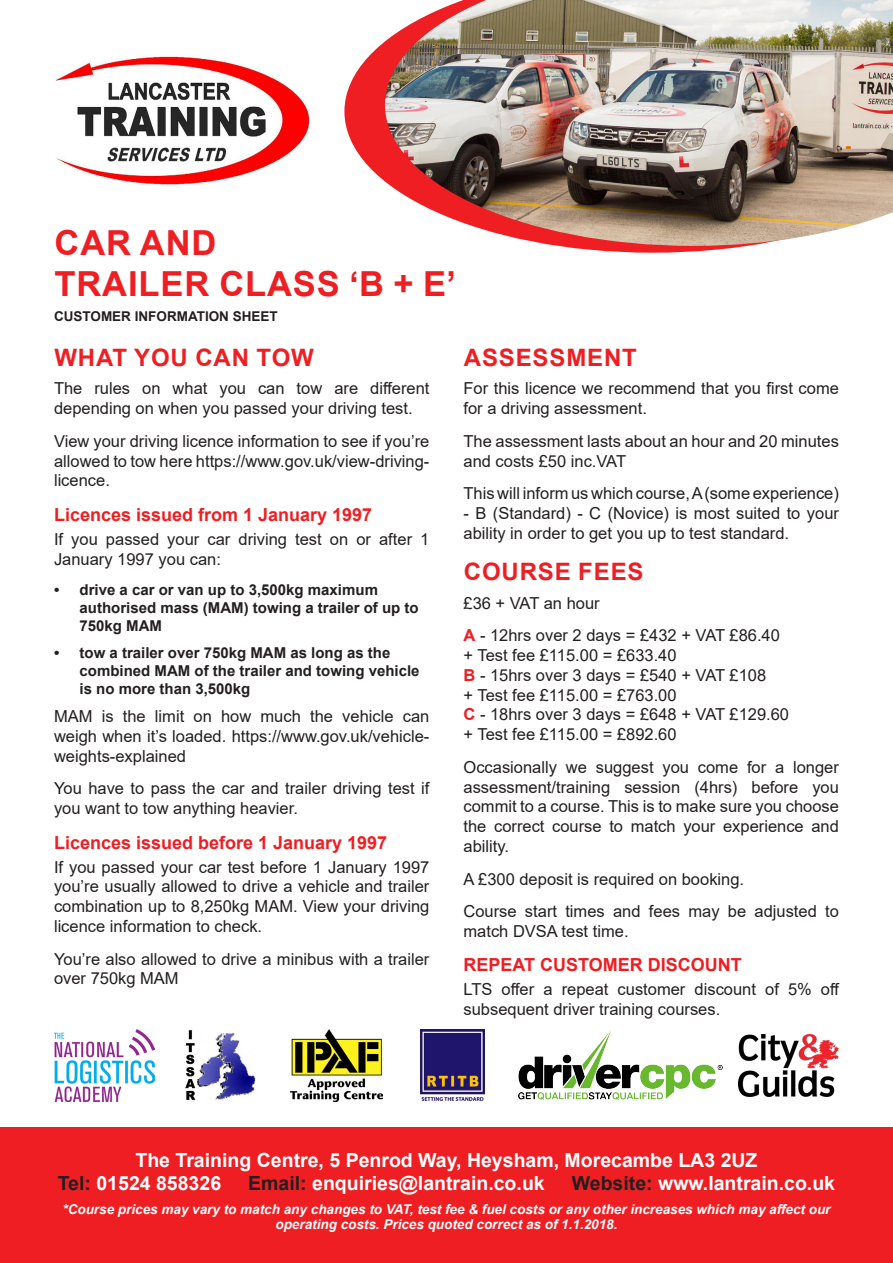
<style>
.page{position:relative;width:893px;height:1263px;background:#fff}
.page>*{position:absolute;margin:0;border:0;box-sizing:border-box;transform-origin:0 0}
.Course_Title{font:700 34.5px/41.4px "Arial";letter-spacing:.025em;color:#ee1e23}
.Red_Sub{font:700 24px "Arial";letter-spacing:.035em;color:#ee1e23}
.t1{font:700 19.5px/23.4px "Arial";color:#fff}
.Module_Box_Title{font:700 18px "Arial";color:#ee1e23}
.Body_Copy_Just{font:16.5px/19.8px "Arial";color:#231f20}
.Body_Copy_List{font:700 15px/18px "Arial";color:#231f20}
.t2{font:italic 700 13.5px/15px "Arial";color:#fff;text-align:center}
.Info_Sheet{font:700 13.5px "Arial";color:#231f20}
.s1{font-weight:700;color:#ee1e23}
.s2{color:#231f20}
</style>
<div class="page">
<div style="left:0;top:1127px;width:893px;height:136px;background:#ee1e23"></div>
<img style="left:54px;top:1029px;width:101px;height:72px">
<img style="left:185px;top:1030px;width:71px;height:71px">
<img style="left:291px;top:1029px;width:91px;height:72px">
<img style="left:420px;top:1029px;width:65px;height:72px">
<img style="left:518px;top:1031px;width:205px;height:68px">
<img style="left:738px;top:1034px;width:101px;height:62px">
<svg style="left:344px;top:41px;width:402px;height:212px"></svg>
<img style="left:55px;top:56px;width:254px;height:129px">
<img style="left:385px;top:0;width:508px;height:246px">
<p class="Course_Title" style="left:55px;top:222px;width:403px">CAR AND<br>TRAILER CLASS ‘B + E’</p>
<p class="Info_Sheet" style="left:54px;top:307px;width:225px">CUSTOMER INFORMATION SHEET</p>
<p class="Red_Sub" style="left:54px;top:341px;width:261px">WHAT YOU CAN TOW</p>
<p class="Body_Copy_Just" style="left:54px;top:379px;width:377px">The rules on what you can tow are different depending on when you passed your driving test.</p>
<p class="Body_Copy_Just" style="left:54px;top:431px;width:377px;text-align:justify">View your driving licence information to see if you’re allowed to tow here https://www.gov.uk/view-driving&shy;licence.</p>
<p class="Module_Box_Title" style="left:54px;top:502px;width:320px">Licences issued from 1 January 1997</p>
<p class="Body_Copy_Just" style="left:54px;top:529px;width:377px">If you passed your car driving test on or after 1<br>January 1997 you can:</p>
<p class="Body_Copy_List" style="left:80px;top:581px;width:341px;text-indent:-26px">• drive a car or van up to 3,500kg maximum authorised mass (MAM) towing a trailer of up to<br>750kg MAM</p>
<p class="Body_Copy_List" style="left:80px;top:644px;width:342px;text-indent:-26px">• tow a trailer over 750kg MAM as long as the combined MAM of the trailer and towing vehicle is no more than 3,500kg</p>
<p class="Body_Copy_Just" style="left:54px;top:706px;width:377px;text-align:justify">MAM is the limit on how much the vehicle can weigh when it’s loaded. https://www.gov.uk/vehicle&shy;weights-explained</p>
<p class="Body_Copy_Just" style="left:54px;top:779px;width:377px">You have to pass the car and trailer driving test if you want to tow anything heavier.</p>
<p class="Module_Box_Title" style="left:54px;top:829px;width:335px">Licences issued before 1 January 1997</p>
<p class="Body_Copy_Just" style="left:54px;top:857px;width:377px;text-align:justify">If you passed your car test before 1 January 1997 you’re usually allowed to drive a vehicle and trailer combination up to 8,250kg MAM. View your driving licence information to check.</p>
<p class="Body_Copy_Just" style="left:54px;top:949px;width:377px">You’re also allowed to drive a minibus with a trailer over 750kg MAM</p>
<p class="Red_Sub" style="left:464px;top:341px;width:174px">ASSESSMENT</p>
<p class="Body_Copy_Just" style="left:463px;top:379px;width:377px">For this licence we recommend that you first come for a driving assessment.</p>
<p class="Body_Copy_Just" style="left:463px;top:431px;width:377px">The assessment lasts about an hour and 20 minutes and costs £50 inc.VAT</p>
<p class="Body_Copy_Just" style="left:463px;top:483px;width:377px">This will inform us which course, A (some experience)</p>
<p class="Body_Copy_Just" style="left:463px;top:503px;width:377px">- B (Standard) - C (Novice) is most suited to your ability in order to get you up to test standard.</p>
<p class="Red_Sub" style="left:464px;top:555px;width:181px">COURSE FEES</p>
<p class="Body_Copy_Just" style="left:463px;top:593px;width:138px">£36 + VAT an hour</p>
<p class="Body_Copy_Just" style="left:463px;top:625px;width:327px"><span class="s1">A</span> - 12hrs over 2 days = £432 + VAT £86.40 + Test fee £115.00 = £633.40<br><span class="s1">B</span> - 15hrs over 3 days = £540 + VAT £108<br>+ Test fee £115.00 = £763.00<br><span class="s1">C</span> - 18hrs over 3 days = £648 + VAT £129.60 + Test fee £115.00 = £892.60</p>
<p class="Body_Copy_Just" style="left:463px;top:757px;width:377px;text-align:justify">Occasionally we suggest you come for a longer assessment/training session (4hrs) before you commit to a course. This is to make sure you choose the correct course to match your experience and ability.</p>
<p class="Body_Copy_Just" style="left:463px;top:869px;width:282px">A £300 deposit is required on booking.</p>
<p class="Body_Copy_Just" style="left:463px;top:901px;width:377px">Course start times and fees may be adjusted to match DVSA test time.</p>
<p class="Module_Box_Title" style="left:463px;top:952px;width:280px">REPEAT CUSTOMER DISCOUNT</p>
<p class="Body_Copy_Just" style="left:463px;top:979px;width:378px">LTS offer a repeat customer discount of 5% off subsequent driver training courses.</p>
<p class="t1" style="left:58px;top:1148px;width:701px;text-indent:78px">The Training Centre, 5 Penrod Way, Heysham, Morecambe LA3 2UZ<br><span class="s2">Tel:</span> 01524 858326</p>
<p class="t1" style="left:248px;top:1172px;width:298px"><span class="s2">Email:</span> enquiries@lantrain.co.uk</p>
<p class="t1" style="left:572px;top:1172px;width:265px"><span class="s2">Website:</span> www.lantrain.co.uk</p>
<p class="t2" style="left:62px;top:1202px;width:770px">*Course prices may vary to match any changes to VAT, test fee &amp; fuel costs or any other increases which may affect our operating costs. Prices quoted correct as of 1.1.2018.</p>
</div>
